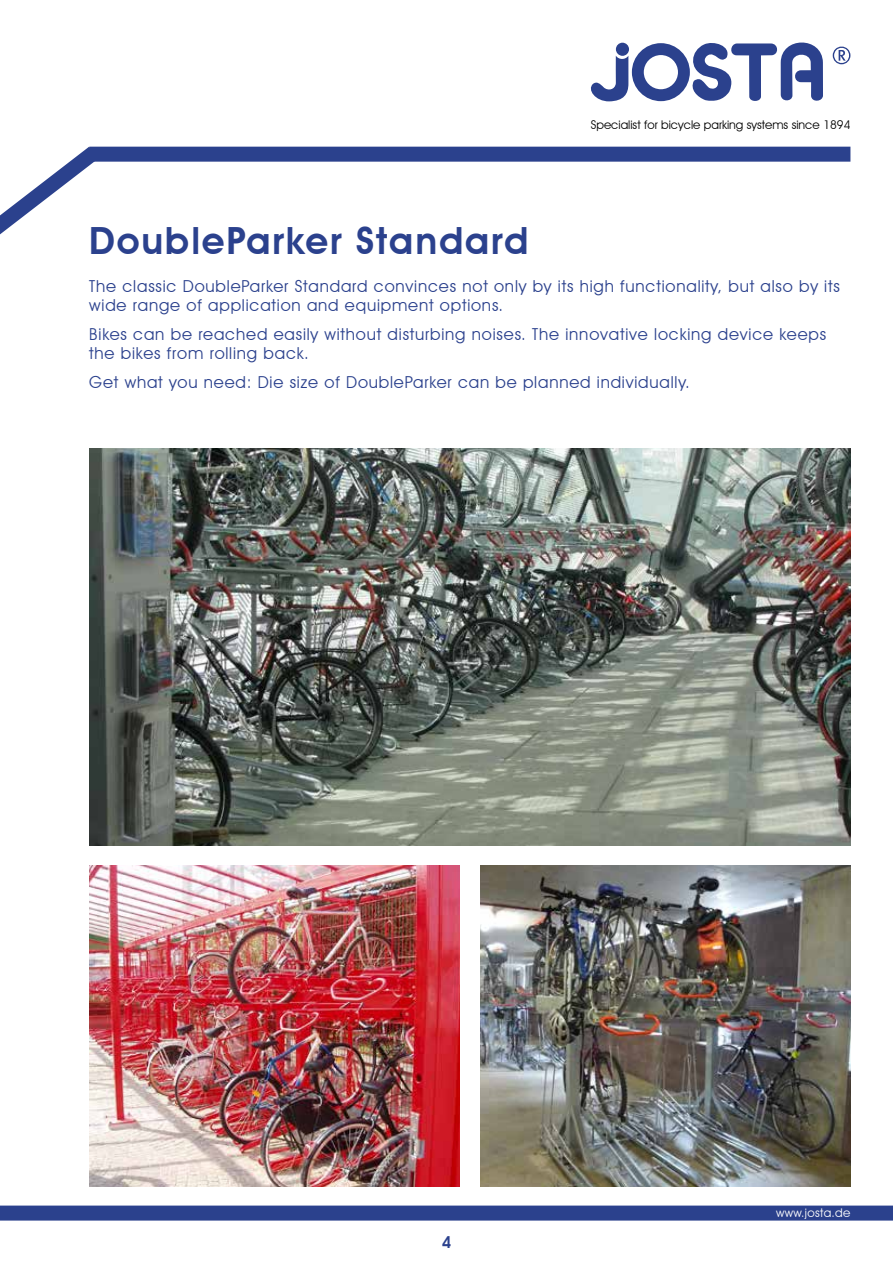
<style>
.page{position:relative;width:893px;height:1263px;background:#fff}
.page>*{position:absolute;margin:0;border:0;box-sizing:border-box;transform-origin:0 0}
.t1{font:600 37.5px "Avant Garde IT Cby BT";letter-spacing:.05em;color:#2b418d}
.t2{font:16.5px/19.8px "Avant Garde IT Cby BT";letter-spacing:.05em;color:#2b418d}
.t3{font:600 16.5px "Avant Garde IT Cby BT";color:#2b418d}
.t4{font:12px "Avant Garde IT Cby BT";color:#000}
.t5{font:12px "Avant Garde IT Cby BT";letter-spacing:.03em;color:#fff}
</style>
<div class="page">
<svg style="left:833px;top:46px;width:17px;height:18px"></svg>
<svg style="left:591px;top:42px;width:232px;height:60px"></svg>
<div style="left:90px;top:147px;width:760px;height:15px;background:#2b418d"></div>
<svg style="left:0;top:146px;width:115px;height:89px"></svg>
<div style="left:0;top:1205px;width:893px;height:15px;background:#2b418d"></div>
<img style="left:480px;top:865px;width:370px;height:321px">
<img style="left:90px;top:865px;width:369px;height:321px">
<img style="left:89px;top:449px;width:761px;height:396px">
<p class="t4" style="left:591px;top:117px;width:261px">Specialist for bicycle parking systems since 1894</p>
<h1 class="t1" style="left:89px;top:218px;width:441px">DoubleParker Standard</h1>
<p class="t2" style="left:89px;top:276px;width:752px">The classic DoubleParker Standard convinces not only by its high functionality, but also by its wide range of application and equipment options.</p>
<p class="t2" style="left:89px;top:324px;width:738px">Bikes can be reached easily without disturbing noises. The innovative locking device keeps the bikes from rolling back.</p>
<p class="t2" style="left:89px;top:372px;width:602px">Get what you need: Die size of DoubleParker can be planned individually.</p>
<p class="t3" style="left:442px;top:1232px;width:11px">4</p>
<p class="t5" style="left:776px;top:1205px;width:76px">www.josta.de</p>
</div>
